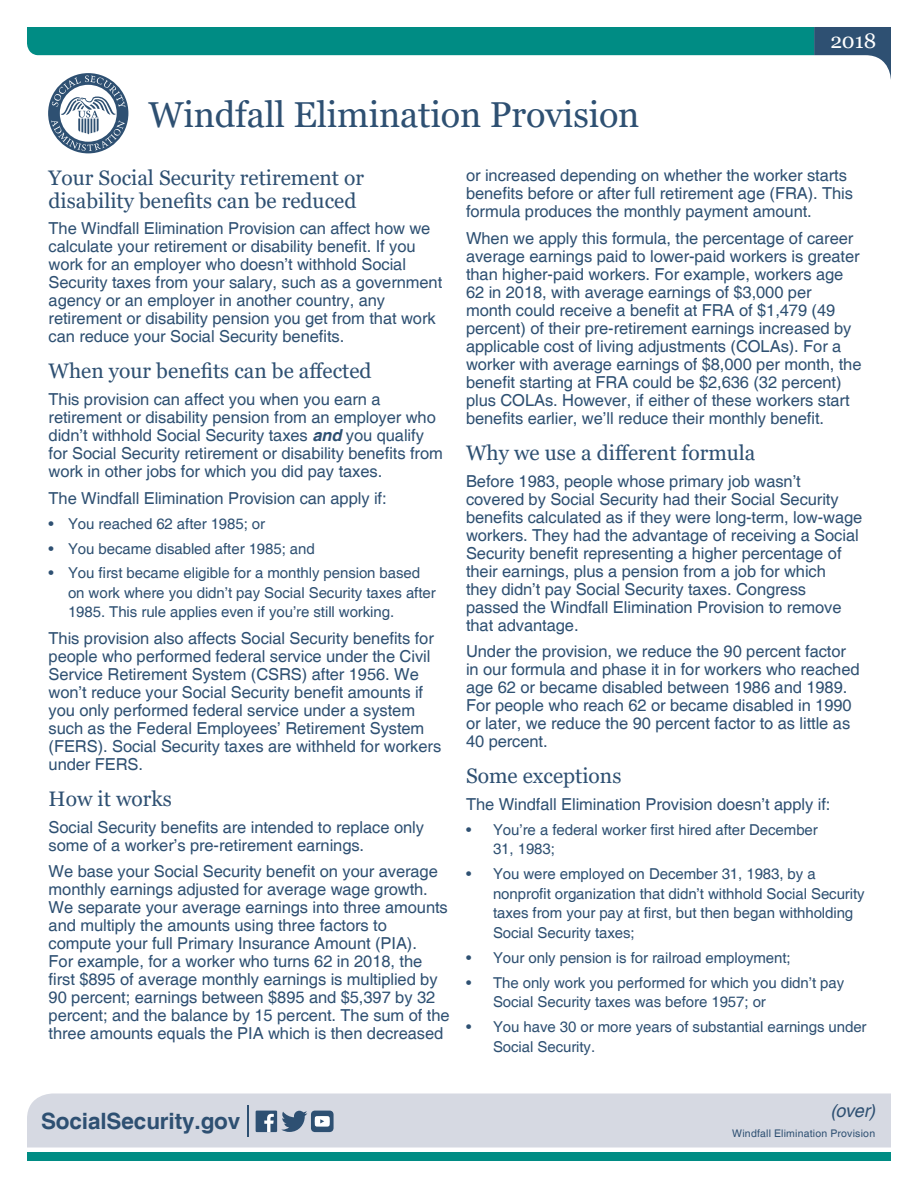
<style>
.page{position:relative;width:918px;height:1188px;background:#fff}
.page>*{position:absolute;margin:0;border:0;box-sizing:border-box;transform-origin:0 0}
.t1{font:36px "Georgia";letter-spacing:-.005em;color:#2e5072}
.t2{font:700 22.5px "Helvetica";letter-spacing:-.005em;color:#2e5072}
.t3{font:21px/22.5px "Georgia";color:#2e5072}
.t4{font:21px "Georgia";color:#fff}
.t5{font:italic 18px "Helvetica";color:#2e5072}
.t6{font:16.5px/18px "Helvetica";letter-spacing:-.005em;color:#2e5072}
.t7{font:15px/19.5px "Helvetica";letter-spacing:-.005em;color:#2e5072}
.t8{font:10.5px "Helvetica";letter-spacing:.02em;color:#2e5072}
.s1{font-weight:700;font-style:italic}
</style>
<div class="page">
<div style="left:27px;top:1094px;width:864px;height:54px;background:#d6d9e2"></div>
<hr style="left:247px;top:1105px;width:2px;height:32px;background:#2e5072">
<div style="left:27px;top:1153px;width:864px;height:8px;background:#008c84"></div>
<div style="left:256px;top:1111px;width:21px;height:21px;background:#2e5072"></div>
<svg style="left:264px;top:1114px;width:10px;height:18px"></svg>
<svg style="left:281px;top:1111px;width:53px;height:21px"></svg>
<svg style="left:27px;top:27px;width:864px;height:124px"></svg>
<h1 class="t1" style="left:148px;top:93px;width:493px">Windfall Elimination Provision</h1>
<h1 class="t4" style="left:830px;top:28px;width:47px">2018</h1>
<h1 class="t3" style="left:49px;top:167px;width:317px">Your Social Security retirement or disability benefits can be reduced</h1>
<p class="t6" style="left:49px;top:220px;width:395px">The Windfall Elimination Provision can affect how we calculate your retirement or disability benefit. If you work for an employer who doesn’t withhold Social Security taxes from your salary, such as a government agency or an employer in another country, any retirement or disability pension you get from that work can reduce your Social Security benefits.</p>
<h1 class="t3" style="left:49px;top:360px;width:325px">When your benefits can be affected</h1>
<p class="t6" style="left:49px;top:391px;width:396px">This provision can affect you when you earn a retirement or disability pension from an employer who didn’t withhold Social Security taxes <span class="s1">and</span> you qualify for Social Security retirement or disability benefits from work in other jobs for which you did pay taxes.</p>
<p class="t6" style="left:49px;top:490px;width:340px">The Windfall Elimination Provision can apply if:</p>
<p class="t7" style="left:49px;top:514px;width:218px">• You reached 62 after 1985; or</p>
<p class="t7" style="left:49px;top:539px;width:268px">• You became disabled after 1985; and</p>
<p class="t7" style="left:68px;top:564px;width:369px;text-indent:-19px">• You first became eligible for a monthly pension based on work where you didn’t pay Social Security taxes after<br>1985. This rule applies even if you’re still working.</p>
<p class="t6" style="left:49px;top:630px;width:394px">This provision also affects Social Security benefits for people who performed federal service under the Civil Service Retirement System (CSRS) after 1956. We won’t reduce your Social Security benefit amounts if you only performed federal service under a system such as the Federal Employees’ Retirement System (FERS). Social Security taxes are withheld for workers under FERS.</p>
<h1 class="t3" style="left:49px;top:788px;width:125px">How it works</h1>
<p class="t6" style="left:49px;top:819px;width:377px">Social Security benefits are intended to replace only some of a worker’s pre-retirement earnings.</p>
<p class="t6" style="left:49px;top:863px;width:403px">We base your Social Security benefit on your average monthly earnings adjusted for average wage growth.<br>We separate your average earnings into three amounts and multiply the amounts using three factors to compute your full Primary Insurance Amount (PIA).<br>For example, for a worker who turns 62 in 2018, the first $895 of average monthly earnings is multiplied by 90 percent; earnings between $895 and $5,397 by 32 percent; and the balance by 15 percent. The sum of the three amounts equals the PIA which is then decreased</p>
<p class="t6" style="left:466px;top:167px;width:389px">or increased depending on whether the worker starts benefits before or after full retirement age (FRA). This formula produces the monthly payment amount.</p>
<p class="t6" style="left:466px;top:230px;width:397px">When we apply this formula, the percentage of career average earnings paid to lower-paid workers is greater than higher-paid workers. For example, workers age 62 in 2018, with average earnings of $3,000 per<br>month could receive a benefit at FRA of $1,479 (49 percent) of their pre-retirement earnings increased by applicable cost of living adjustments (COLAs). For a worker with average earnings of $8,000 per month, the benefit starting at FRA could be $2,636 (32 percent) plus COLAs. However, if either of these workers start benefits earlier, we’ll reduce their monthly benefit.</p>
<h1 class="t3" style="left:466px;top:442px;width:291px">Why we use a different formula</h1>
<p class="t6" style="left:466px;top:473px;width:398px">Before 1983, people whose primary job wasn’t covered by Social Security had their Social Security benefits calculated as if they were long-term, low-wage workers. They had the advantage of receiving a Social Security benefit representing a higher percentage of their earnings, plus a pension from a job for which<br>they didn’t pay Social Security taxes. Congress passed the Windfall Elimination Provision to remove that advantage.</p>
<p class="t6" style="left:466px;top:643px;width:395px">Under the provision, we reduce the 90 percent factor in our formula and phase it in for workers who reached age 62 or became disabled between 1986 and 1989.<br>For people who reach 62 or became disabled in 1990 or later, we reduce the 90 percent factor to as little as 40 percent.</p>
<h1 class="t3" style="left:466px;top:765px;width:157px">Some exceptions</h1>
<p class="t6" style="left:466px;top:796px;width:366px">The Windfall Elimination Provision doesn’t apply if:</p>
<p class="t7" style="left:493px;top:820px;width:326px;text-indent:-27px">• You’re a federal worker first hired after December<br>31, 1983;</p>
<p class="t7" style="left:493px;top:865px;width:373px;text-indent:-27px">• You were employed on December 31, 1983, by a nonprofit organization that didn’t withhold Social Security taxes from your pay at first, but then began withholding Social Security taxes;</p>
<p class="t7" style="left:466px;top:948px;width:326px">• Your only pension is for railroad employment;</p>
<p class="t7" style="left:493px;top:973px;width:353px;text-indent:-27px">• The only work you performed for which you didn’t pay<br>Social Security taxes was before 1957; or</p>
<p class="t7" style="left:493px;top:1018px;width:375px;text-indent:-27px">• You have 30 or more years of substantial earnings under<br>Social Security.</p>
<h2 class="t2" style="left:41px;top:1108px;width:201px">SocialSecurity.gov</h2>
<p class="t5" style="left:830px;top:1101px;width:46px">(over)</p>
<p class="t8" style="left:732px;top:1127px;width:145px">Windfall Elimination Provision</p>
</div>
